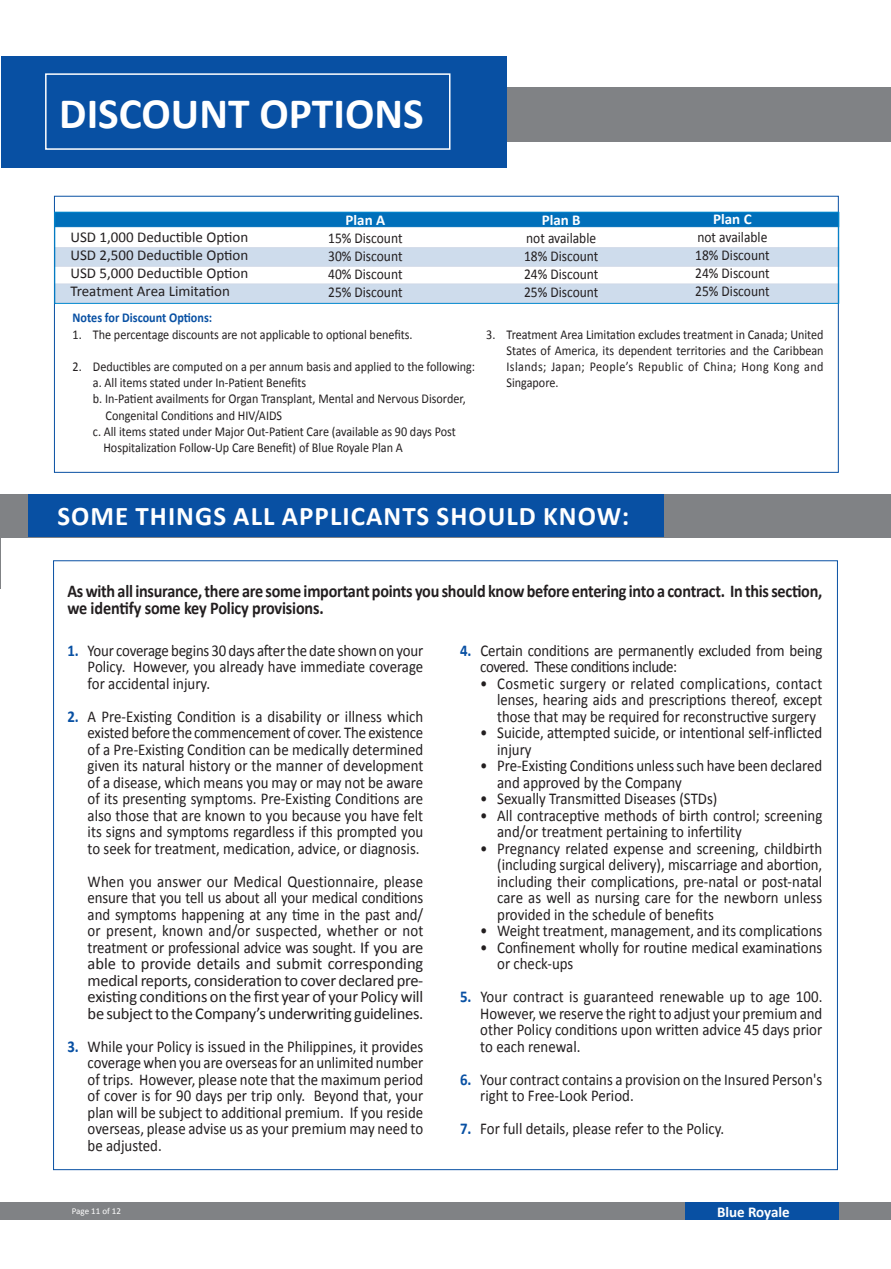
<style>
.page{position:relative;width:891px;height:1269px;background:#fff}
.page>*{position:absolute;margin:0;border:0;box-sizing:border-box;transform-origin:0 0}
.t1{font:700 43.5px "Calibri";color:#fff}
.t2{font:700 27px "Calibri";letter-spacing:.04em;color:#fff}
.Body_Text{font:700 18px/16.5px "Calibri";letter-spacing:-.015em;color:#231f20;scale:.9 1}
.t3{font:16.5px/16.5px "Calibri";color:#231f20;text-align:justify;scale:.9 1}
.t4{font:16.5px/16.5px "Calibri";color:#231f20;text-align:justify;scale:.89 1}
.t5{font:15px "Calibri";color:#231f20;scale:.9 1}
.t6{font:15px "Calibri";color:#231f20}
.t7{font:700 15px "Calibri";color:#fff}
.t8{font:13.5px/16.2px "Calibri";color:#231f20;text-align:justify;scale:.9 1}
.t9{font:700 13.5px "Calibri";color:#0850a3;scale:.9 1}
.t10{font:9px "Calibri";color:#fff}
.s1{font-weight:700;color:#0850a3}
</style>
<div class="page">
<div style="left:54px;top:284px;width:785px;height:19px;background:#cedcec"></div>
<div style="left:54px;top:247px;width:785px;height:20px;background:#cedcec"></div>
<div style="left:54px;top:212px;width:785px;height:15px;background:#006fba;border:1px solid #006fba"></div>
<div style="left:54px;top:212px;width:785px;height:92px;border:1px solid #0088ce"></div>
<div style="left:1px;top:494px;width:890px;height:43px;background:#808285"></div>
<div style="left:28px;top:495px;width:635px;height:42px;background:#0850a3"></div>
<div style="left:1px;top:1203px;width:890px;height:17px;background:#808285"></div>
<div style="left:685px;top:1203px;width:154px;height:17px;background:#0850a3"></div>
<hr style="left:0;top:522px;width:1px;height:67px;background:#808285">
<div style="left:1px;top:87px;width:890px;height:55px;background:#808285"></div>
<div style="left:1px;top:56px;width:506px;height:111px;background:#0850a3"></div>
<div style="left:45px;top:73px;width:406px;height:77px;border:2px solid #fff"></div>
<p class="t1" style="left:59px;top:83px;width:366px">DISCOUNT OPTIONS</p>
<p class="t6" style="left:70px;top:228px;width:179px">USD 1,000 Deductible Option</p>
<p class="t6" style="left:70px;top:246px;width:179px">USD 2,500 Deductible Option</p>
<p class="t6" style="left:70px;top:264px;width:179px">USD 5,000 Deductible Option</p>
<p class="t6" style="left:70px;top:282px;width:161px">Treatment Area Limitation</p>
<p class="t7" style="left:346px;top:209px;width:41px">Plan A</p>
<p class="t5" style="left:328px;top:228px;width:84px">15% Discount</p>
<p class="t5" style="left:328px;top:246px;width:84px">30% Discount</p>
<p class="t5" style="left:328px;top:264px;width:84px">40% Discount</p>
<p class="t5" style="left:328px;top:282px;width:84px">25% Discount</p>
<p class="t9" style="left:73px;top:308px;width:157px">Notes for Discount Options:</p>
<p class="t8" style="left:73px;top:325px;width:379px">1. The percentage discounts are not applicable to optional benefits.</p>
<p class="t8" style="left:73px;top:358px;width:449px">2. Deductibles are computed on a per annum basis and applied to the following:</p>
<p class="t8" style="left:93px;top:374px;width:239px">a. All items stated under In-Patient Benefits</p>
<p class="t8" style="left:93px;top:390px;width:416px">b. In-Patient availments for Organ Transplant, Mental and Nervous Disorder,</p>
<p class="t8" style="left:106px;top:406px;width:198px">Congenital Conditions and HIV/AIDS</p>
<p class="t8" style="left:93px;top:423px;width:405px">c. All items stated under Major Out-Patient Care (available as 90 days Post</p>
<p class="t8" style="left:103px;top:439px;width:334px">Hospitalization Follow-Up Care Benefit) of Blue Royale Plan A</p>
<p class="t7" style="left:542px;top:209px;width:40px">Plan B</p>
<p class="t5" style="left:526px;top:228px;width:79px">not available</p>
<p class="t5" style="left:524px;top:246px;width:84px">18% Discount</p>
<p class="t5" style="left:524px;top:264px;width:84px">24% Discount</p>
<p class="t5" style="left:524px;top:282px;width:84px">25% Discount</p>
<p class="t7" style="left:713px;top:209px;width:40px">Plan C</p>
<p class="t5" style="left:697px;top:228px;width:79px">not available</p>
<p class="t5" style="left:695px;top:246px;width:84px">18% Discount</p>
<p class="t5" style="left:695px;top:264px;width:84px">24% Discount</p>
<p class="t5" style="left:695px;top:282px;width:84px">25% Discount</p>
<p class="t8" style="left:507px;top:325px;width:354px;text-indent:-20px">3. Treatment Area Limitation excludes treatment in Canada; United States of America, its dependent territories and the Caribbean Islands; Japan; People’s Republic of China; Hong Kong and Singapore.</p>
<p class="t2" style="left:57px;top:497px;width:573px">SOME THINGS ALL APPLICANTS SHOULD KNOW:</p>
<p class="Body_Text" style="left:67px;top:583px;width:840px">As with all insurance, there are some important points you should know before entering into a contract. In this section, we identify some key Policy provisions.</p>
<p class="t3" style="left:88px;top:641px;width:374px;text-indent:-20px"><span class="s1">1.</span> Your coverage begins 30 days after the date shown on your Policy. However, you already have immediate coverage for accidental injury.</p>
<p class="t3" style="left:88px;top:707px;width:375px;text-indent:-20px"><span class="s1">2.</span> A Pre-Existing Condition is a disability or illness which existed before the commencement of cover. The existence of a Pre-Existing Condition can be medically determined given its natural history or the manner of development of a disease, which means you may or may not be aware of its presenting symptoms. Pre-Existing Conditions are also those that are known to you because you have felt its signs and symptoms regardless if this prompted you to seek for treatment, medication, advice, or diagnosis.</p>
<p class="t3" style="left:88px;top:872px;width:375px">When you answer our Medical Questionnaire, please ensure that you tell us about all your medical conditions and symptoms happening at any time in the past and/ or present, known and/or suspected, whether or not treatment or professional advice was sought. If you are able to provide details and submit corresponding medical reports, consideration to cover declared pre&shy;existing conditions on the first year of your Policy will be subject to the Company’s underwriting guidelines.</p>
<p class="t3" style="left:88px;top:1037px;width:375px;text-indent:-20px"><span class="s1">3.</span> While your Policy is issued in the Philippines, it provides coverage when you are overseas for an unlimited number of trips. However, please note that the maximum period of cover is for 90 days per trip only. Beyond that, your plan will be subject to additional premium. If you reside overseas, please advise us as your premium may need to be adjusted.</p>
<p class="t3" style="left:480px;top:641px;width:382px;text-indent:-20px"><span class="s1">4.</span> Certain conditions are permanently excluded from being covered. These conditions include:</p>
<p class="t4" style="left:497px;top:674px;width:367px;text-indent:-17px">• Cosmetic surgery or related complications, contact lenses, hearing aids and prescriptions thereof, except those that may be required for reconstructive surgery</p>
<p class="t3" style="left:497px;top:724px;width:363px;text-indent:-17px">• Suicide, attempted suicide, or intentional self-inflicted injury</p>
<p class="t3" style="left:497px;top:757px;width:363px;text-indent:-17px">• Pre-Existing Conditions unless such have been declared and approved by the Company</p>
<p class="t3" style="left:480px;top:790px;width:265px">• Sexually Transmitted Diseases (STDs)</p>
<p class="t3" style="left:497px;top:806px;width:363px;text-indent:-17px">• All contraceptive methods of birth control; screening and/or treatment pertaining to infertility</p>
<p class="t3" style="left:497px;top:839px;width:363px;text-indent:-17px">• Pregnancy related expense and screening, childbirth (including surgical delivery), miscarriage and abortion, including their complications, pre-natal or post-natal care as well as nursing care for the newborn unless provided in the schedule of benefits</p>
<p class="t3" style="left:480px;top:922px;width:382px">• Weight treatment, management, and its complications</p>
<p class="t3" style="left:497px;top:938px;width:363px;text-indent:-17px">• Confinement wholly for routine medical examinations or check-ups</p>
<p class="t3" style="left:480px;top:988px;width:382px;text-indent:-20px"><span class="s1">5.</span> Your contract is guaranteed renewable up to age 100.<br>However, we reserve the right to adjust your premium and other Policy conditions upon written advice 45 days prior to each renewal.</p>
<p class="t3" style="left:480px;top:1070px;width:382px;text-indent:-20px"><span class="s1">6.</span> Your contract contains a provision on the Insured Person's right to Free-Look Period.</p>
<p class="t3" style="left:460px;top:1120px;width:295px"><span class="s1">7.</span> For full details, please refer to the Policy.</p>
<p class="t10" style="left:72px;top:1205px;width:51px">Page 11 of 12</p>
<p class="t7" style="left:717px;top:1201px;width:74px">Blue Royale</p>
</div>
